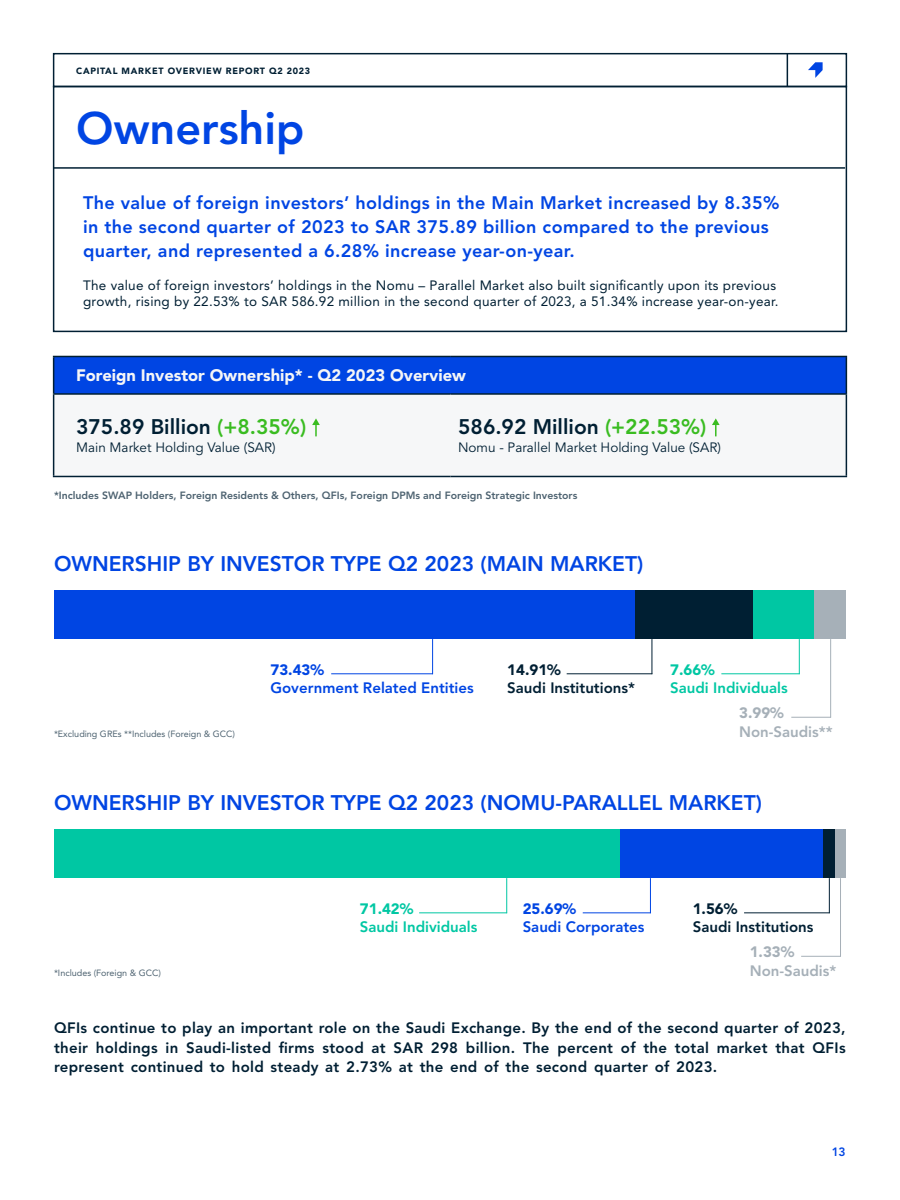
<style>
.page{position:relative;width:900px;height:1200px;background:#fff}
.page>*{position:absolute;margin:0;border:0;box-sizing:border-box;transform-origin:0 0}
.t1{font:800 45px "Avenir LT Std";color:#0045e3}
.t2{font:800 21px "Avenir LT Std";color:#0045e3}
.t3{font:800 21px "Avenir LT Std";color:#001f33}
.t4{font:800 18px/24px "Avenir LT Std";letter-spacing:.02em;color:#0045e3}
.t5{font:900 16.5px "Avenir LT Std";color:#f5f6f7}
.t6{font:800 15px/19.5px "Avenir LT Std";letter-spacing:.02em;color:#001f33;text-align:justify}
.t7{font:800 15px "Avenir LT Std";color:#0045e3}
.t8{font:800 15px "Avenir LT";color:#001f33}
.t9{font:800 15px "Avenir LT";color:#00c7a3}
.t10{font:800 15px "Avenir LT";color:#a6b0b8}
.t11{font:900 15px "Avenir LT Std";color:#0045e3}
.t12{font:900 15px "Avenir LT Std";color:#001f33}
.t13{font:900 15px "Avenir LT Std";color:#00c7a3}
.t14{font:900 15px "Avenir LT Std";color:#a6b0b8}
.t15{font:13.5px/16.5px "Avenir LT Std";letter-spacing:.02em;color:#001f33}
.t16{font:13.5px "Avenir LT Std";color:#001f33}
.t17{font:800 12px "Avenir LT Std";color:#0045e3}
.t18{font:800 10.5px "Avenir LT Std";color:#4d6270}
.t19{font:9px "Avenir LT Std";color:#4d6270}
.t20{font:900 9px "Avenir LT Std";letter-spacing:.08em;color:#001f33}
.s1{color:#3abc21}
</style>
<div class="page">
<hr style="left:54px;top:167px;width:791px;height:2px;background:#001f33">
<div style="left:54px;top:356px;width:792px;height:38px;background:#0045e3"></div>
<div style="left:54px;top:395px;width:792px;height:81px;background:#f6f7f8"></div>
<hr style="left:53px;top:356px;width:398px;height:1px;background:#001f33">
<hr style="left:53px;top:357px;width:1px;height:36px;background:#001f33">
<hr style="left:451px;top:356px;width:396px;height:1px;background:#001f33">
<hr style="left:846px;top:357px;width:1px;height:36px;background:#001f33">
<hr style="left:53px;top:393px;width:398px;height:2px;background:#001f33">
<hr style="left:53px;top:395px;width:1px;height:81px;background:#001f33">
<hr style="left:451px;top:393px;width:396px;height:2px;background:#001f33">
<hr style="left:846px;top:395px;width:1px;height:81px;background:#001f33">
<hr style="left:53px;top:476px;width:398px;height:1px;background:#001f33">
<hr style="left:451px;top:476px;width:396px;height:1px;background:#001f33">
<svg style="left:312px;top:418px;width:8px;height:18px"></svg>
<svg style="left:712px;top:418px;width:8px;height:18px"></svg>
<div style="left:53px;top:86px;width:794px;height:246px;border:2px solid #001f33"></div>
<div style="left:54px;top:591px;width:582px;height:48px;background:#0045e3"></div>
<div style="left:636px;top:591px;width:118px;height:48px;background:#001f33"></div>
<div style="left:754px;top:591px;width:60px;height:48px;background:#00c7a3"></div>
<div style="left:814px;top:591px;width:32px;height:48px;background:#a6b0b8"></div>
<hr style="left:830px;top:639px;width:1px;height:79px;background:#a6b0b8">
<hr style="left:791px;top:717px;width:40px;height:1px;background:#a6b0b8">
<hr style="left:799px;top:639px;width:1px;height:35px;background:#00c7a3">
<hr style="left:721px;top:673px;width:79px;height:1px;background:#00c7a3">
<hr style="left:652px;top:639px;width:1px;height:35px;background:#001f33">
<hr style="left:567px;top:673px;width:85px;height:1px;background:#001f33">
<hr style="left:432px;top:639px;width:1px;height:35px;background:#0045e3">
<hr style="left:331px;top:673px;width:102px;height:1px;background:#0045e3">
<div style="left:620px;top:830px;width:203px;height:48px;background:#0045e3"></div>
<div style="left:823px;top:830px;width:12px;height:48px;background:#001f33"></div>
<div style="left:54px;top:830px;width:566px;height:48px;background:#00c7a3"></div>
<div style="left:835px;top:830px;width:11px;height:48px;background:#a6b0b8"></div>
<hr style="left:840px;top:878px;width:1px;height:79px;background:#a6b0b8">
<hr style="left:801px;top:956px;width:40px;height:1px;background:#a6b0b8">
<hr style="left:506px;top:878px;width:1px;height:35px;background:#00c7a3">
<hr style="left:419px;top:912px;width:88px;height:1px;background:#00c7a3">
<hr style="left:829px;top:878px;width:1px;height:35px;background:#001f33">
<hr style="left:744px;top:912px;width:86px;height:1px;background:#001f33">
<hr style="left:650px;top:878px;width:1px;height:35px;background:#0045e3">
<hr style="left:583px;top:912px;width:68px;height:1px;background:#0045e3">
<svg style="left:808px;top:62px;width:15px;height:16px"></svg>
<div style="left:53px;top:53px;width:794px;height:34px;border:2px solid #001f33"></div>
<hr style="left:787px;top:54px;width:1px;height:33px;background:#001f33">
<p class="t20" style="left:76px;top:65px;width:236px">CAPITAL MARKET OVERVIEW REPORT Q2 2023</p>
<h1 class="t1" style="left:76px;top:101px;width:230px">Ownership</h1>
<p class="t4" style="left:83px;top:190px;width:698px">The value of foreign investors’ holdings in the Main Market increased by 8.35% in the second quarter of 2023 to SAR 375.89 billion compared to the previous quarter, and represented a 6.28% increase year-on-year.</p>
<p class="t15" style="left:83px;top:277px;width:697px">The value of foreign investors’ holdings in the Nomu – Parallel Market also built significantly upon its previous growth, rising by 22.53% to SAR 586.92 million in the second quarter of 2023, a 51.34% increase year-on-year.</p>
<p class="t5" style="left:76px;top:366px;width:391px">Foreign Investor Ownership* - Q2 2023 Overview</p>
<h2 class="t3" style="left:76px;top:414px;width:232px">375.89 Billion <span class="s1">(+8.35%)</span></h2>
<p class="t16" style="left:76px;top:440px;width:201px">Main Market Holding Value (SAR)</p>
<h2 class="t3" style="left:458px;top:414px;width:250px">586.92 Million <span class="s1">(+22.53%)</span></h2>
<p class="t16" style="left:458px;top:440px;width:264px">Nomu - Parallel Market Holding Value (SAR)</p>
<p class="t18" style="left:54px;top:489px;width:525px">*Includes SWAP Holders, Foreign Residents &amp; Others, QFIs, Foreign DPMs and Foreign Strategic Investors</p>
<h2 class="t2" style="left:54px;top:551px;width:591px">OWNERSHIP BY INVESTOR TYPE Q2 2023 (MAIN MARKET)</h2>
<p class="t19" style="left:54px;top:728px;width:183px">*Excluding GREs **Includes (Foreign &amp; GCC)</p>
<p class="t11" style="left:270px;top:660px;width:55px">73.43%</p>
<p class="t7" style="left:270px;top:679px;width:205px">Government Related Entities</p>
<p class="t12" style="left:507px;top:660px;width:55px">14.91%</p>
<p class="t8" style="left:507px;top:679px;width:129px">Saudi Institutions*</p>
<p class="t13" style="left:670px;top:660px;width:46px">7.66%</p>
<p class="t9" style="left:670px;top:679px;width:119px">Saudi Individuals</p>
<p class="t14" style="left:739px;top:704px;width:46px">3.99%</p>
<p class="t10" style="left:739px;top:722px;width:95px">Non-Saudis**</p>
<h2 class="t2" style="left:54px;top:790px;width:710px">OWNERSHIP BY INVESTOR TYPE Q2 2023 (NOMU-PARALLEL MARKET)</h2>
<p class="t19" style="left:54px;top:967px;width:108px">*Includes (Foreign &amp; GCC)</p>
<p class="t13" style="left:360px;top:899px;width:55px">71.42%</p>
<p class="t9" style="left:360px;top:918px;width:119px">Saudi Individuals</p>
<p class="t11" style="left:523px;top:899px;width:55px">25.69%</p>
<p class="t7" style="left:523px;top:918px;width:123px">Saudi Corporates</p>
<p class="t12" style="left:693px;top:899px;width:46px">1.56%</p>
<p class="t8" style="left:693px;top:918px;width:122px">Saudi Institutions</p>
<p class="t14" style="left:750px;top:943px;width:46px">1.33%</p>
<p class="t10" style="left:750px;top:962px;width:88px">Non-Saudis*</p>
<p class="t6" style="left:54px;top:1018px;width:793px">QFIs continue to play an important role on the Saudi Exchange. By the end of the second quarter of 2023, their holdings in Saudi-listed firms stood at SAR 298 billion. The percent of the total market that QFIs represent continued to hold steady at 2.73% at the end of the second quarter of 2023.</p>
<p class="t17" style="left:832px;top:1144px;width:15px">13</p>
</div>
